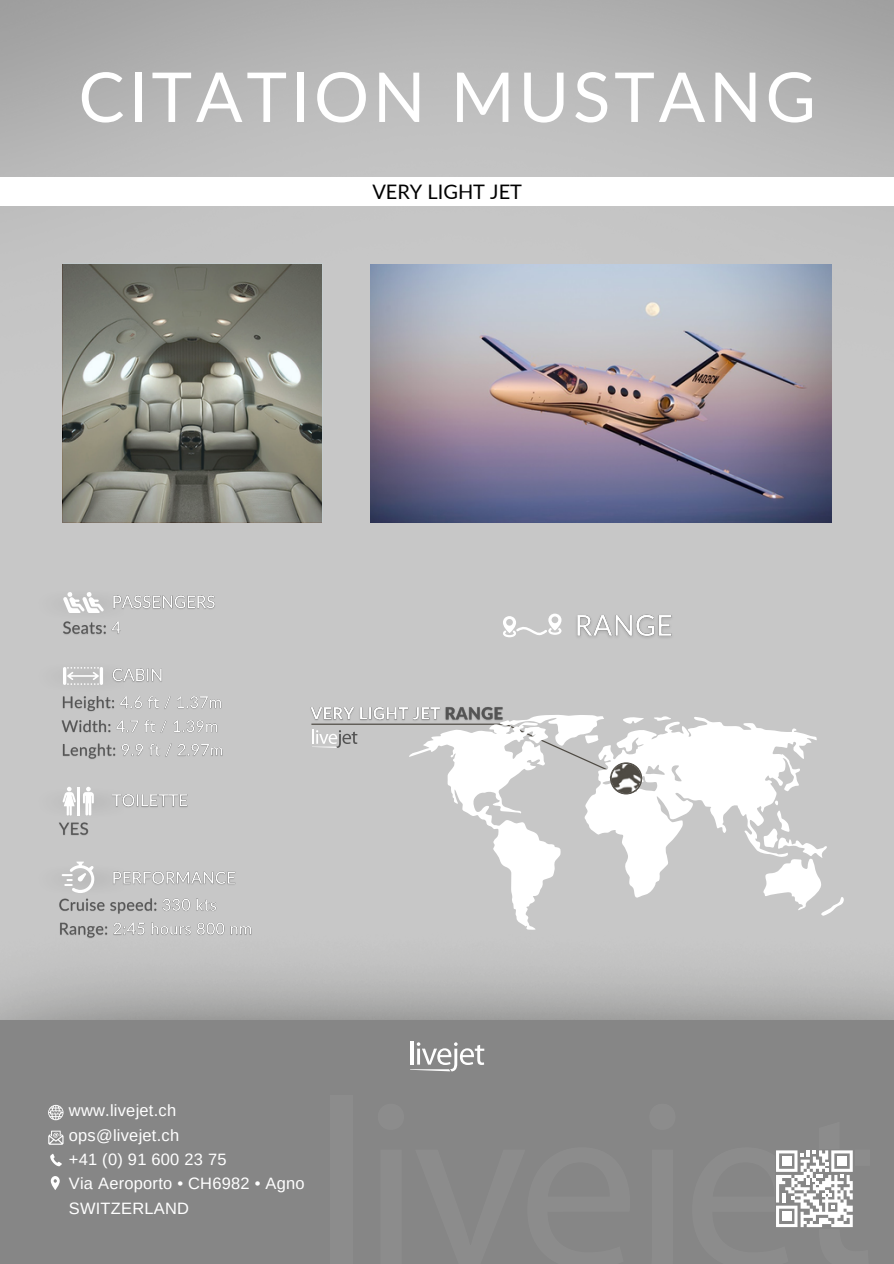
<style>
.page{position:relative;width:894px;height:1264px;background:#fff}
.page>*{position:absolute;margin:0;border:0;box-sizing:border-box;transform-origin:0 0}
.t1{font:68.85px "Lato";letter-spacing:.055em;color:#fff}
.t2{font:19.95px "Lato";color:#000}
.t3{font:16.5px/24.3px "Arimo";letter-spacing:.015em;color:#fff}
</style>
<div class="page">
<div style="left:0;top:0;width:893px;height:1263px;background:#c7c7c7"></div>
<img style="left:1px;top:929px;width:892px;height:91px">
<div style="left:0;top:1020px;width:893px;height:243px;background:#868686"></div>
<div style="left:331px;top:1095px;width:21px;height:168px;background:#8c8c8c"></div>
<hr style="left:410px;top:1041px;width:3px;height:23px;background:#fff">
<svg style="left:410px;top:1042px;width:74px;height:29px"></svg>
<img style="left:0;top:0;width:893px;height:461px">
<img style="left:370px;top:264px;width:461px;height:259px">
<svg style="left:776px;top:1150px;width:77px;height:78px"></svg>
<svg style="left:503px;top:613px;width:59px;height:24px"></svg>
<svg style="left:50px;top:1153px;width:12px;height:14px"></svg>
<svg style="left:51px;top:1176px;width:9px;height:14px"></svg>
<svg style="left:48px;top:1104px;width:15px;height:16px"></svg>
<svg style="left:48px;top:1130px;width:15px;height:14px"></svg>
<div style="left:0;top:178px;width:893px;height:27px;background:#fff"></div>
<svg style="left:63px;top:592px;width:41px;height:21px"></svg>
<svg style="left:63px;top:667px;width:40px;height:18px"></svg>
<img style="left:76px;top:787px;width:21px;height:29px">
<hr style="left:78px;top:787px;width:2px;height:28px;background:#fff">
<svg style="left:62px;top:787px;width:14px;height:29px"></svg>
<svg style="left:83px;top:786px;width:11px;height:30px"></svg>
<svg style="left:62px;top:861px;width:32px;height:32px"></svg>
<svg style="left:409px;top:715px;width:434px;height:214px"></svg>
<svg style="left:312px;top:729px;width:45px;height:19px"></svg>
<img style="left:310px;top:707px;width:196px;height:21px">
<svg style="left:63px;top:263px;width:259px;height:259px;background:#818278"></svg>
<img style="left:112px;top:595px;width:103px;height:14px">
<img style="left:63px;top:621px;width:58px;height:14px">
<img style="left:112px;top:668px;width:50px;height:15px">
<img style="left:61px;top:696px;width:162px;height:63px">
<img style="left:112px;top:794px;width:76px;height:14px">
<img style="left:59px;top:822px;width:30px;height:14px">
<img style="left:112px;top:871px;width:124px;height:14px">
<img style="left:57px;top:898px;width:199px;height:44px">
<img style="left:576px;top:614px;width:96px;height:24px">
<h1 class="t1" style="left:78px;top:54px;width:738px">CITATION MUSTANG</h1>
<p class="t2" style="left:372px;top:179px;width:151px">VERY LIGHT JET</p>
<p class="t3" style="left:69px;top:1098px;width:237px">www.livejet.ch<br>ops@livejet.ch<br>+41 (0) 91 600 23 75<br>Via Aeroporto • CH6982 • Agno<br>SWITZERLAND</p>
</div>
